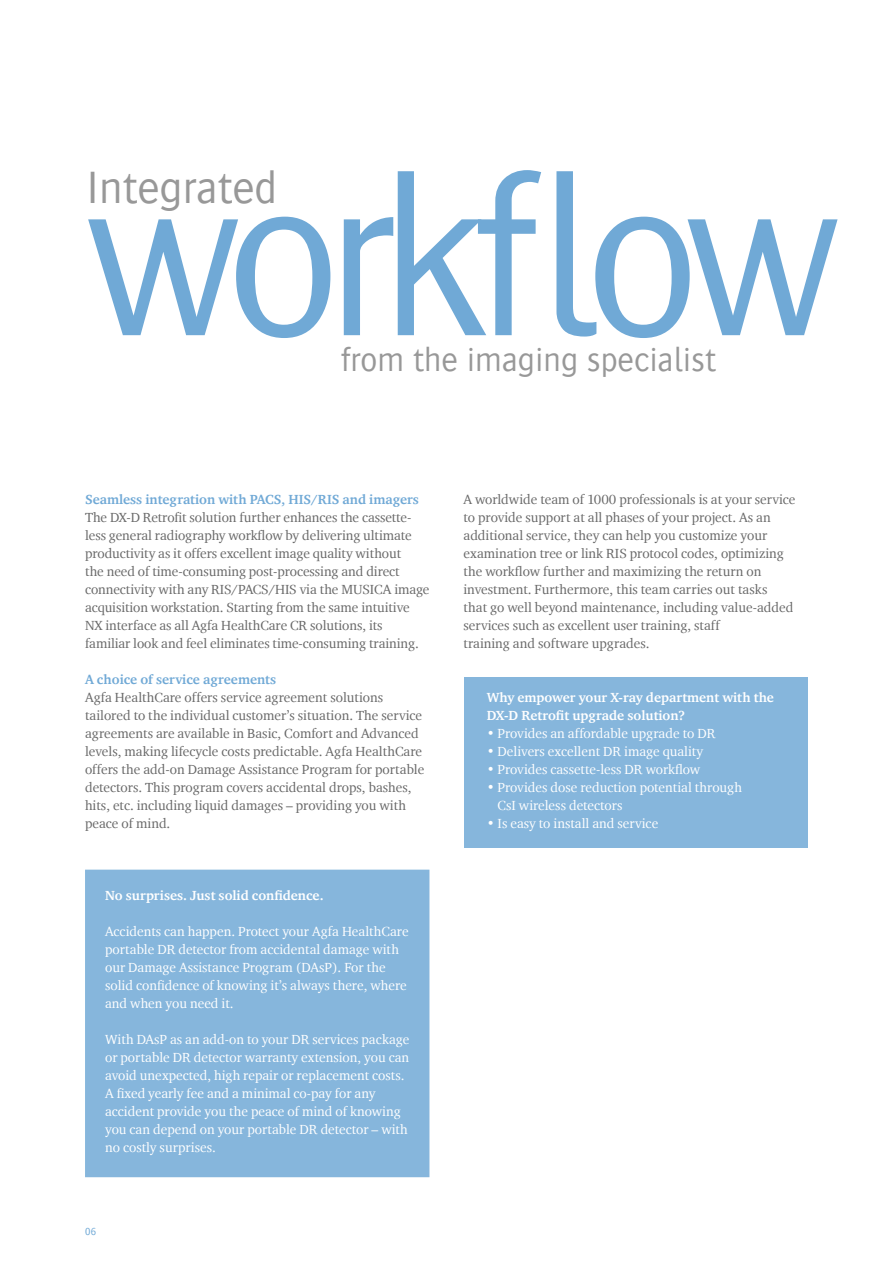
<style>
.page{position:relative;width:893px;height:1263px;background:#fff}
.page>*{position:absolute;margin:0;border:0;box-sizing:border-box;transform-origin:0 0}
.t1{font:300 232.5px "Bosis For Agfa";letter-spacing:-.06em;color:#70a9d6}
.t2{font:300 46.5px "Bosis For Agfa";color:#989898}
.t3{font:300 34.5px "Bosis For Agfa";color:#989898}
.t4{font:13.5px/18px "Charter ITC For Agfa";color:#676767}
.t5{font:13.5px/18px "Charter ITC For Agfa";color:#fff}
.t6{font:700 13.5px/18px "Charter IT Cfor Agfa";color:#fff}
.t7{font:700 13.5px "Charter IT Cfor Agfa";color:#70a9d6}
.t8{font:300 10.5px "Bosis For Agfa";color:#70a9d6}
</style>
<div class="page">
<div style="left:464px;top:677px;width:344px;height:170px;background:#86b6dc"></div>
<div style="left:85px;top:870px;width:344px;height:307px;background:#86b6dc"></div>
<h1 class="t1" style="left:86px;top:137px;width:755px">workflow</h1>
<h2 class="t2" style="left:87px;top:164px;width:192px">Integrated</h2>
<h3 class="t3" style="left:341px;top:342px;width:376px">from the imaging specialist</h3>
<p class="t7" style="left:85px;top:491px;width:335px">Seamless integration with PACS, HIS/RIS and imagers</p>
<p class="t4" style="left:85px;top:508px;width:346px">The DX-D Retrofit solution further enhances the cassette&shy;less general radiography workflow by delivering ultimate productivity as it offers excellent image quality without<br>the need of time-consuming post-processing and direct connectivity with any RIS/PACS/HIS via the MUSICA image acquisition workstation. Starting from the same intuitive NX interface as all Agfa HealthCare CR solutions, its familiar look and feel eliminates time-consuming training.</p>
<p class="t7" style="left:85px;top:671px;width:193px">A choice of service agreements</p>
<p class="t4" style="left:85px;top:688px;width:341px">Agfa HealthCare offers service agreement solutions tailored to the individual customer’s situation. The service agreements are available in Basic, Comfort and Advanced levels, making lifecycle costs predictable. Agfa HealthCare offers the add-on Damage Assistance Program for portable detectors. This program covers accidental drops, bashes, hits, etc. including liquid damages – providing you with peace of mind.</p>
<p class="t6" style="left:105px;top:886px;width:220px">No surprises. Just solid confidence.</p>
<p class="t5" style="left:105px;top:922px;width:305px">Accidents can happen. Protect your Agfa HealthCare portable DR detector from accidental damage with our Damage Assistance Program (DAsP). For the solid confidence of knowing it’s always there, where and when you need it.</p>
<p class="t5" style="left:105px;top:1030px;width:306px">With DAsP as an add-on to your DR services package or portable DR detector warranty extension, you can avoid unexpected, high repair or replacement costs.<br>A fixed yearly fee and a minimal co-pay for any accident provide you the peace of mind of knowing you can depend on your portable DR detector – with no costly surprises.</p>
<p class="t8" style="left:85px;top:1226px;width:12px">06</p>
<p class="t4" style="left:463px;top:490px;width:334px">A worldwide team of 1000 professionals is at your service to provide support at all phases of your project. As an additional service, they can help you customize your examination tree or link RIS protocol codes, optimizing the workflow further and maximizing the return on investment. Furthermore, this team carries out tasks<br>that go well beyond maintenance, including value-added services such as excellent user training, staff<br>training and software upgrades.</p>
<p class="t6" style="left:487px;top:688px;width:289px">Why empower your X-ray department with the<br>DX-D Retrofit upgrade solution?</p>
<p class="t5" style="left:487px;top:724px;width:230px">• Provides an affordable upgrade to DR</p>
<p class="t5" style="left:487px;top:742px;width:218px">• Delivers excellent DR image quality</p>
<p class="t5" style="left:487px;top:760px;width:215px">• Provides cassette-less DR workflow</p>
<p class="t5" style="left:498px;top:778px;width:246px;text-indent:-11px">• Provides dose reduction potential through<br>CsI wireless detectors</p>
<p class="t5" style="left:487px;top:814px;width:173px">• Is easy to install and service</p>
</div>
